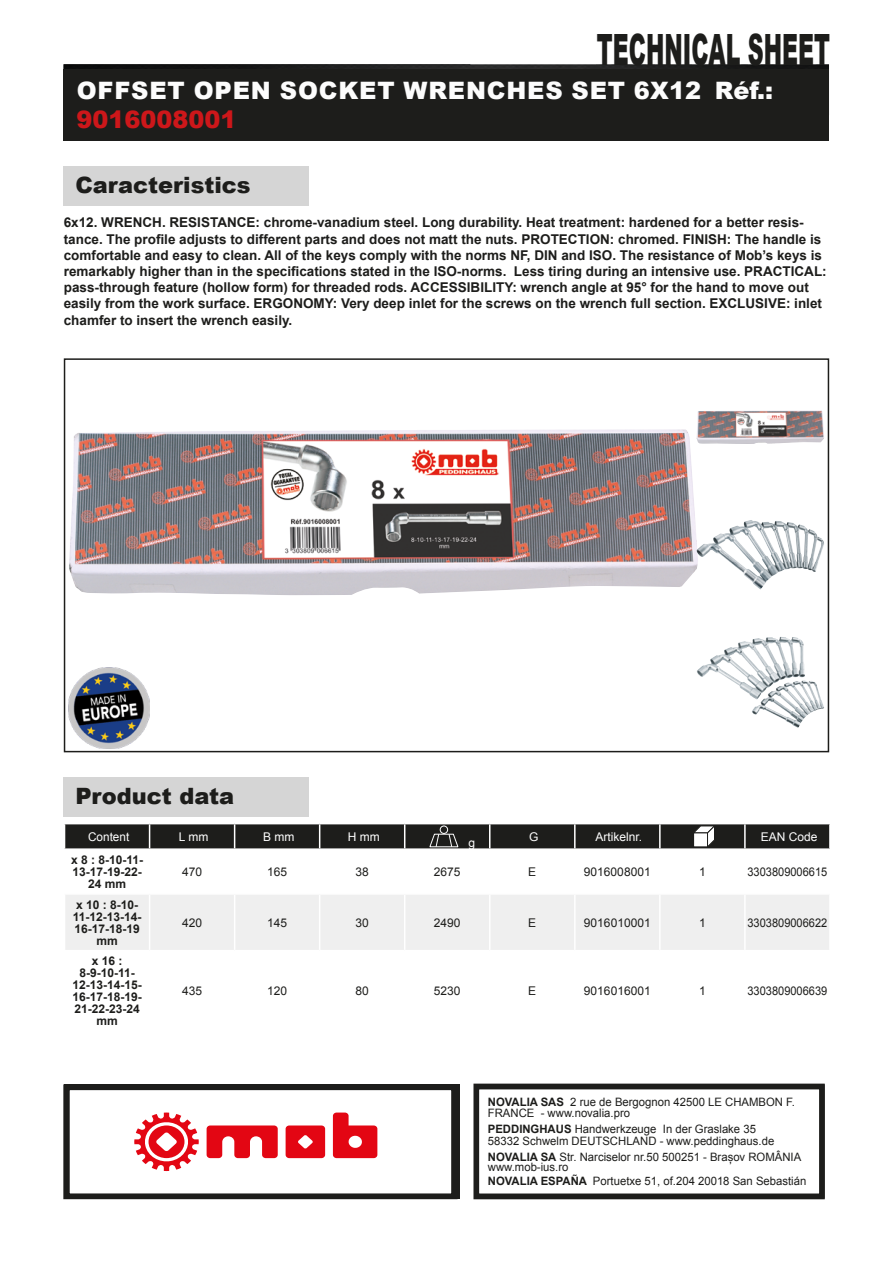
<style>
.page{position:relative;width:893px;height:1263px;background:#fff}
.page>*{position:absolute;margin:0;border:0;box-sizing:border-box;transform-origin:0 0}
.t1{font:900 43.2px "Arial";color:#1d1d1b;scale:.51 1}
.t2{font:900 24px "Arial";letter-spacing:.035em;color:#fcfcfc}
.t3{font:900 24px "Arial";color:#cd171a}
.t4{font:900 22.5px "Arial";color:#1d1d1b}
.t5{font:700 13.5px/16.2px "Arial";color:#1d1d1b}
.t6{font:12.9px/14.2px "Arial";color:#1d1d1b}
.t7{font:700 12.9px "Arial";color:#1d1d1b}
.t8{font:700 12px/12px "Arial";color:#1d1d1b;text-align:center}
.t9{font:12px "Arial";color:#1d1d1b}
.t10{font:12px "Arial";color:#1d1d1b;scale:.92 1}
.t11{font:12px "Arial";color:#fff}
.t12{font:11.55px/11.6px "Arial";color:#1d1d1b}
.s1{font-weight:700}
</style>
<div class="page">
<img style="left:64px;top:64px;width:765px;height:5px">
<div style="left:64px;top:69px;width:765px;height:72px;background:#1d1d1b"></div>
<div style="left:64px;top:166px;width:245px;height:40px;background:#d5d5d5"></div>
<div style="left:64px;top:358px;width:765px;height:394px;border:2px solid #1d1d1b"></div>
<div style="left:64px;top:777px;width:245px;height:40px;background:#d5d5d5"></div>
<div style="left:65px;top:895px;width:764px;height:55px;background:#efefef"></div>
<hr style="left:234px;top:895px;width:1px;height:55px;background:#fff">
<hr style="left:319px;top:895px;width:1px;height:55px;background:#fff">
<hr style="left:404px;top:895px;width:1px;height:55px;background:#fff">
<hr style="left:489px;top:895px;width:1px;height:55px;background:#fff">
<hr style="left:574px;top:895px;width:2px;height:55px;background:#fff">
<hr style="left:659px;top:895px;width:2px;height:55px;background:#fff">
<hr style="left:744px;top:895px;width:2px;height:55px;background:#fff">
<hr style="left:149px;top:895px;width:1px;height:55px;background:#fff">
<svg style="left:64px;top:824px;width:766px;height:25px;background:#2e2e2d"></svg>
<img style="left:69px;top:429px;width:628px;height:166px">
<img style="left:697px;top:410px;width:127px;height:34px">
<img style="left:697px;top:520px;width:127px;height:70px">
<img style="left:697px;top:637px;width:108px;height:63px">
<img style="left:69px;top:667px;width:81px;height:81px">
<div style="left:473px;top:1084px;width:352px;height:115px;border:6px solid #1d1d1b"></div>
<div style="left:64px;top:1084px;width:393px;height:115px;border:6px solid #1d1d1b"></div>
<svg style="left:207px;top:1125px;width:71px;height:33px"></svg>
<svg style="left:286px;top:1125px;width:39px;height:33px"></svg>
<svg style="left:134px;top:1112px;width:65px;height:59px"></svg>
<svg style="left:333px;top:1112px;width:44px;height:46px"></svg>
<h1 class="t1" style="left:597px;top:18px;width:458px">TECHNICAL SHEET</h1>
<h2 class="t2" style="left:77px;top:73px;width:698px">OFFSET OPEN SOCKET WRENCHES SET 6X12 Réf.:</h2>
<h2 class="t3" style="left:76px;top:102px;width:162px">9016008001</h2>
<h3 class="t4" style="left:75px;top:168px;width:177px">Caracteristics</h3>
<p class="t5" style="left:64px;top:215px;width:764px">6x12. WRENCH. RESISTANCE: chrome-vanadium steel. Long durability. Heat treatment: hardened for a better resis&shy;tance. The profile adjusts to different parts and does not matt the nuts. PROTECTION: chromed. FINISH: The handle is comfortable and easy to clean. All of the keys comply with the norms NF, DIN and ISO. The resistance of Mob’s keys is remarkably higher than in the specifications stated in the ISO-norms. Less tiring during an intensive use. PRACTICAL: pass-through feature (hollow form) for threaded rods. ACCESSIBILITY: wrench angle at 95° for the hand to move out easily from the work surface. ERGONOMY: Very deep inlet for the screws on the wrench full section. EXCLUSIVE: inlet chamfer to insert the wrench easily.</p>
<h3 class="t4" style="left:75px;top:780px;width:160px">Product data</h3>
<p class="t11" style="left:88px;top:828px;width:43px">Content</p>
<p class="t11" style="left:179px;top:828px;width:31px">L mm</p>
<p class="t11" style="left:263px;top:828px;width:33px">B mm</p>
<p class="t11" style="left:348px;top:828px;width:33px">H mm</p>
<p class="t11" style="left:468px;top:834px;width:8px">g</p>
<p class="t11" style="left:529px;top:828px;width:11px">G</p>
<p class="t11" style="left:595px;top:828px;width:48px">Artikelnr.</p>
<p class="t11" style="left:761px;top:828px;width:58px">EAN Code</p>
<p class="t8" style="left:71px;top:854px;width:74px">x 8 : 8-10-11-<br>13-17-19-22-<br>24 mm</p>
<p class="t8" style="left:73px;top:898px;width:70px">x 10 : 8-10-<br>11-12-13-14-<br>16-17-18-19 mm</p>
<p class="t8" style="left:72px;top:955px;width:71px">x 16 :<br>8-9-10-11-<br>12-13-14-15-<br>16-17-18-19-<br>21-22-23-24 mm</p>
<p class="t9" style="left:182px;top:863px;width:22px">470</p>
<p class="t9" style="left:267px;top:863px;width:22px">165</p>
<p class="t9" style="left:356px;top:863px;width:15px">38</p>
<p class="t9" style="left:434px;top:863px;width:28px">2675</p>
<p class="t9" style="left:528px;top:863px;width:10px">E</p>
<p class="t9" style="left:584px;top:863px;width:68px">9016008001</p>
<p class="t9" style="left:699px;top:863px;width:8px">1</p>
<p class="t10" style="left:747px;top:863px;width:88px">3303809006615</p>
<p class="t9" style="left:182px;top:914px;width:22px">420</p>
<p class="t9" style="left:267px;top:914px;width:22px">145</p>
<p class="t9" style="left:356px;top:914px;width:15px">30</p>
<p class="t9" style="left:434px;top:914px;width:28px">2490</p>
<p class="t9" style="left:528px;top:914px;width:10px">E</p>
<p class="t9" style="left:584px;top:914px;width:68px">9016010001</p>
<p class="t9" style="left:699px;top:914px;width:8px">1</p>
<p class="t10" style="left:747px;top:914px;width:88px">3303809006622</p>
<p class="t9" style="left:182px;top:983px;width:22px">435</p>
<p class="t9" style="left:267px;top:983px;width:22px">120</p>
<p class="t9" style="left:356px;top:983px;width:15px">80</p>
<p class="t9" style="left:434px;top:983px;width:28px">5230</p>
<p class="t9" style="left:528px;top:983px;width:10px">E</p>
<p class="t9" style="left:584px;top:983px;width:68px">9016016001</p>
<p class="t9" style="left:699px;top:983px;width:8px">1</p>
<p class="t10" style="left:747px;top:983px;width:88px">3303809006639</p>
<p class="t12" style="left:488px;top:1096px;width:309px"><span class="s1">NOVALIA SAS</span> 2 rue de Bergognon 42500 LE CHAMBON F.<br>FRANCE - www.novalia.pro</p>
<p class="t12" style="left:488px;top:1123px;width:288px"><span class="s1">PEDDINGHAUS</span> Handwerkzeuge In der Graslake 35<br>58332 Schwelm DEUTSCHLAND - www.peddinghaus.de</p>
<p class="t12" style="left:488px;top:1151px;width:315px;line-height:10.2px"><span class="s1">NOVALIA SA</span> Str. Narciselor nr.50 500251 - Brașov ROMÂNIA www.mob-ius.ro</p>
<p class="t12" style="left:488px;top:1175px;width:320px"><span class="s1">NOVALIA ESPAÑA</span> Portuetxe 51, of.204 20018 San Sebastián</p>
<p class="t7" style="left:504px;top:1105px;width:86px">NOVALIA SAS</p>
<p class="t6" style="left:504px;top:1121px;width:181px">2 rue de Bergognon 42500<br>LE CHAMBON FEUGEROLLES<br>FRANCE<br>www.novalia.pro</p>
</div>
